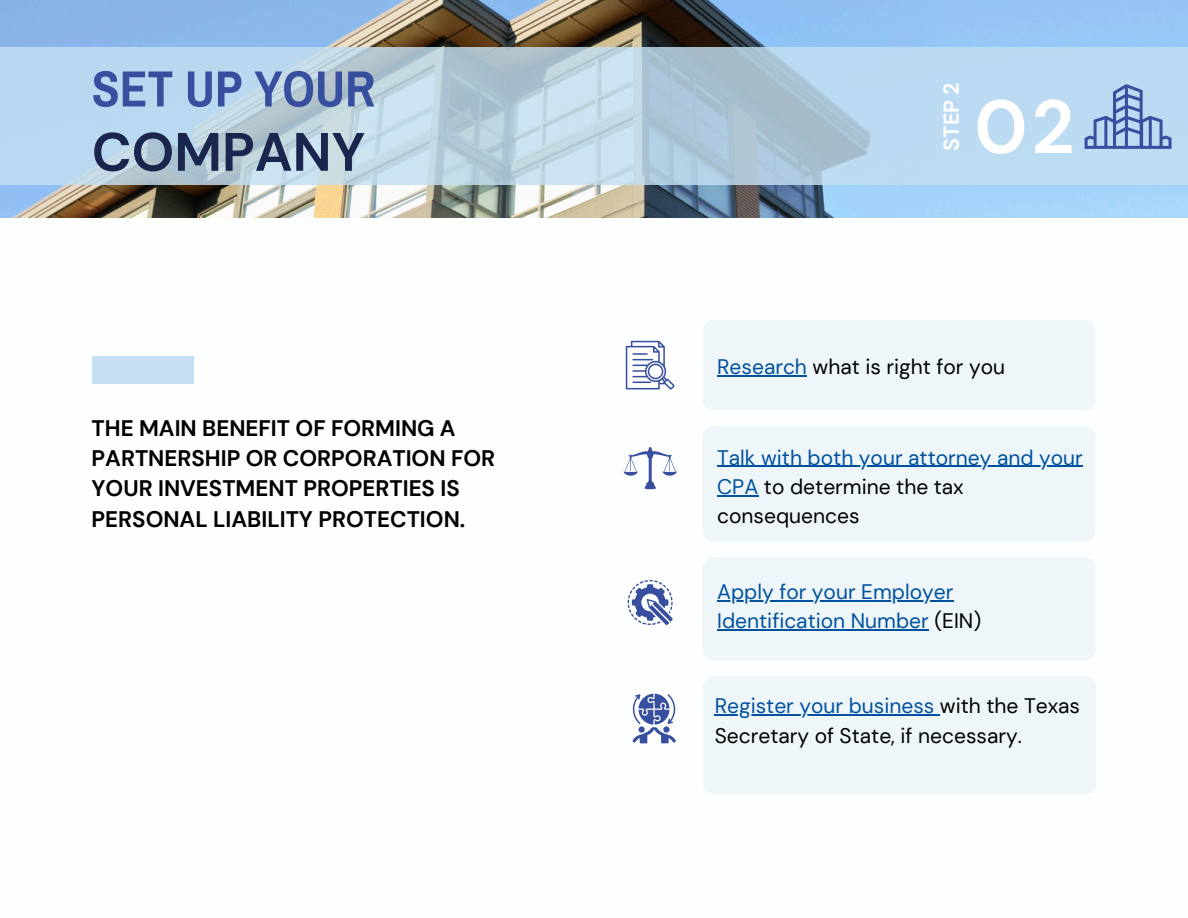
<style>
.page{position:relative;width:1188px;height:918px;background:#fff}
.page>*{position:absolute;margin:0;border:0;box-sizing:border-box;transform-origin:0 0}
.t1{font:700 75.3px "DM Sans";color:#fff}
.t2{font:700 54px "DM Sans";color:#1a264d}
.t3{font:700 51px "Archivo Narrow";color:#384f9f}
.t4{font:700 22.5px/30.3px "DM Sans";color:#000}
.t5{font:700 21.45px "DM Sans";color:#fff}
.t6{font:21px/29.2px "DM Sans";color:#00529f}
.t7{font:21px/29.2px "DM Sans";color:#000}
.s1{color:#00529f}
.s2{color:#000}
</style>
<div class="page">
<div style="left:92px;top:357px;width:102px;height:27px;background:#c3dff1"></div>
<div style="left:703px;top:426px;width:393px;height:116px;background:#eff6fa;border-radius:11px"></div>
<svg style="left:624px;top:447px;width:52px;height:42px"></svg>
<hr style="left:717px;top:466px;width:366px;height:1px;background:#00529f">
<hr style="left:717px;top:495px;width:41px;height:1px;background:#00529f">
<div style="left:703px;top:557px;width:393px;height:103px;background:#eff6fa;border-radius:11px"></div>
<svg style="left:628px;top:580px;width:45px;height:45px"></svg>
<hr style="left:717px;top:600px;width:236px;height:1px;background:#00529f">
<hr style="left:717px;top:629px;width:212px;height:1px;background:#00529f">
<svg style="left:632px;top:694px;width:44px;height:49px"></svg>
<div style="left:703px;top:676px;width:393px;height:118px;background:#eff6fa;border-radius:11px"></div>
<hr style="left:715px;top:715px;width:225px;height:1px;background:#00529f">
<img style="left:0;top:0;width:1188px;height:217px">
<svg style="left:0;top:48px;width:1188px;height:137px;background:#b8d3e5"></svg>
<svg style="left:1085px;top:84px;width:86px;height:65px;background:#95b1d9"></svg>
<div style="left:703px;top:320px;width:393px;height:90px;background:#eff6fa;border-radius:11px"></div>
<hr style="left:717px;top:375px;width:90px;height:1px;background:#00529f">
<svg style="left:626px;top:341px;width:48px;height:48px"></svg>
<h3 class="t3" style="left:92px;top:58px;width:285px">SET UP YOUR</h3>
<h2 class="t2" style="left:92px;top:118px;width:275px">COMPANY</h2>
<p class="t4" style="left:92px;top:413px;width:405px">THE MAIN BENEFIT OF FORMING A<br>PARTNERSHIP OR CORPORATION FOR<br>YOUR INVESTMENT PROPERTIES IS<br>PERSONAL LIABILITY PROTECTION.</p>
<p class="t5" style="left:938px;top:151px;width:70px;rotate:-90deg">STEP 2</p>
<h1 class="t1" style="left:974px;top:80px;width:102px">02</h1>
<p class="t7" style="left:717px;top:352px;width:289px"><span class="s1">Research</span> what is right for you</p>
<p class="t6" style="left:717px;top:443px;width:367px">Talk with both your attorney and your<br>CPA <span class="s2">to determine the tax consequences</span></p>
<p class="t6" style="left:717px;top:577px;width:265px">Apply for your Employer<br>Identification Number <span class="s2">(EIN)</span></p>
<p class="t7" style="left:715px;top:691px;width:367px"><span class="s1">Register your business</span> with the Texas<br>Secretary of State, if necessary.</p>
</div>
